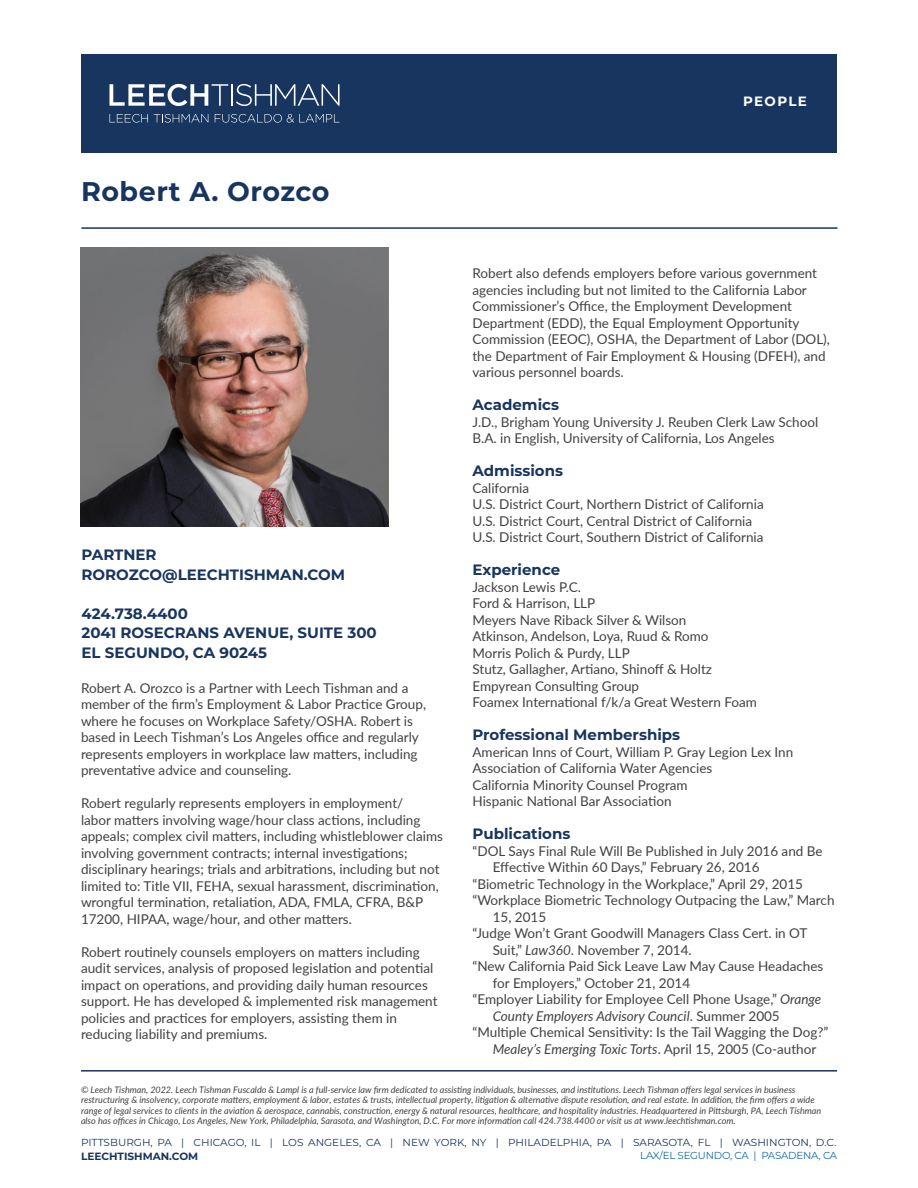
<style>
.page{position:relative;width:918px;height:1188px;background:#fff}
.page>*{position:absolute;margin:0;border:0;box-sizing:border-box;transform-origin:0 0}
.t1{font:700 27px "Montserrat";letter-spacing:.02em;color:#17355e}
.t2{font:700 15px/19.5px "Montserrat";color:#17355e}
.t3{font:13.5px/16.5px "Lato";color:#414042}
.t4{font:italic 13.5px "Lato";color:#414042}
.t5{font:700 13.5px "Montserrat";letter-spacing:.1em;color:#fff}
.t6{font:700 10.5px "Montserrat";color:#17355e}
.t7{font:10.2px "Montserrat";color:#17355e}
.t8{font:10.2px "Montserrat";letter-spacing:-.02em;color:#136ba8}
.t9{font:italic 9px/10.5px "Lato";color:#414042}
.s1{font-style:italic}
.s2{font-style:normal}
</style>
<div class="page">
<hr style="left:81px;top:227px;width:756px;height:2px;background:#17355e">
<div style="left:81px;top:54px;width:756px;height:99px;background:#17355e"></div>
<svg style="left:110px;top:84px;width:118px;height:22px"></svg>
<hr style="left:231px;top:84px;width:2px;height:22px;background:#fff">
<svg style="left:236px;top:84px;width:104px;height:22px"></svg>
<svg style="left:110px;top:114px;width:38px;height:9px"></svg>
<svg style="left:154px;top:114px;width:54px;height:9px"></svg>
<svg style="left:215px;top:114px;width:125px;height:9px"></svg>
<hr style="left:81px;top:1070px;width:756px;height:2px;background:#17355e">
<img style="left:80px;top:248px;width:308px;height:278px">
<p class="t1" style="left:81px;top:172px;width:250px">Robert A. Orozco</p>
<p class="t2" style="left:82px;top:544px;width:265px">PARTNER<br>ROROZCO@LEECHTISHMAN.COM</p>
<h5 class="t2" style="left:82px;top:603px;width:297px">424.738.4400<br>2041 ROSECRANS AVENUE, SUITE 300<br>EL SEGUNDO, CA 90245</h5>
<p class="t3" style="left:81px;top:679px;width:329px">Robert A. Orozco is a Partner with Leech Tishman and a</p>
<p class="t3" style="left:81px;top:695px;width:347px">member of the firm’s Employment &amp; Labor Practice Group, where he focuses on Workplace Safety/OSHA. Robert is based in Leech Tishman’s Los Angeles office and regularly represents employers in workplace law matters, including preventative advice and counseling.</p>
<p class="t3" style="left:81px;top:794px;width:363px">Robert regularly represents employers in employment/<br>labor matters involving wage/hour class actions, including appeals; complex civil matters, including whistleblower claims involving government contracts; internal investigations; disciplinary hearings; trials and arbitrations, including but not limited to: Title VII, FEHA, sexual harassment, discrimination, wrongful termination, retaliation, ADA, FMLA, CFRA, B&amp;P 17200, HIPAA, wage/hour, and other matters.</p>
<p class="t3" style="left:81px;top:943px;width:358px">Robert routinely counsels employers on matters including audit services, analysis of proposed legislation and potential impact on operations, and providing daily human resources support. He has developed &amp; implemented risk management policies and practices for employers, assisting them in reducing liability and premiums.</p>
<p class="t5" style="left:743px;top:91px;width:65px">PEOPLE</p>
<p class="t3" style="left:472px;top:264px;width:359px">Robert also defends employers before various government agencies including but not limited to the California Labor Commissioner’s Office, the Employment Development Department (EDD), the Equal Employment Opportunity Commission (EEOC), OSHA, the Department of Labor (DOL), the Department of Fair Employment &amp; Housing (DFEH), and various personnel boards.</p>
<h5 class="t2" style="left:472px;top:394px;width:88px">Academics</h5>
<p class="t3" style="left:472px;top:413px;width:347px">J.D., Brigham Young University J. Reuben Clerk Law School</p>
<p class="t3" style="left:472px;top:429px;width:304px">B.A. in English, University of California, Los Angeles</p>
<h5 class="t2" style="left:472px;top:460px;width:92px">Admissions</h5>
<p class="t3" style="left:472px;top:479px;width:58px">California</p>
<p class="t3" style="left:472px;top:495px;width:293px">U.S. District Court, Northern District of California</p>
<p class="t3" style="left:472px;top:512px;width:281px">U.S. District Court, Central District of California</p>
<p class="t3" style="left:472px;top:528px;width:293px">U.S. District Court, Southern District of California</p>
<h5 class="t2" style="left:472px;top:559px;width:89px">Experience</h5>
<p class="t3" style="left:472px;top:578px;width:286px">Jackson Lewis P.C.<br>Ford &amp; Harrison, LLP<br>Meyers Nave Riback Silver &amp; Wilson<br>Atkinson, Andelson, Loya, Ruud &amp; Romo<br>Morris Polich &amp; Purdy, LLP<br>Stutz, Gallagher, Artiano, Shinoff &amp; Holtz<br>Empyrean Consulting Group<br>Foamex International f/k/a Great Western Foam</p>
<h5 class="t2" style="left:472px;top:724px;width:209px">Professional Memberships</h5>
<p class="t3" style="left:472px;top:743px;width:322px">American Inns of Court, William P. Gray Legion Lex Inn Association of California Water Agencies<br>California Minority Counsel Program<br>Hispanic National Bar Association</p>
<h5 class="t2" style="left:472px;top:823px;width:99px">Publications</h5>
<p class="t3" style="left:472px;top:842px;width:352px">“DOL Says Final Rule Will Be Published in July 2016 and Be</p>
<p class="t3" style="left:472px;top:858px;width:364px;text-indent:20px">Effective Within 60 Days,” February 26, 2016<br>“Biometric Technology in the Workplace,” April 29, 2015 “Workplace Biometric Technology Outpacing the Law,” March</p>
<p class="t3" style="left:493px;top:908px;width:55px">15, 2015</p>
<p class="t3" style="left:472px;top:924px;width:337px">“Judge Won’t Grant Goodwill Managers Class Cert. in OT</p>
<p class="t3" style="left:493px;top:941px;width:201px">Suit,” <span class="s1">Law360</span>. November 7, 2014.</p>
<p class="t3" style="left:472px;top:957px;width:352px">“New California Paid Sick Leave Law May Cause Headaches</p>
<p class="t3" style="left:493px;top:974px;width:199px">for Employers,” October 21, 2014</p>
<p class="t3" style="left:472px;top:990px;width:350px">“Employer Liability for Employee Cell Phone Usage,” <span class="s1">Orange</span></p>
<p class="t4" style="left:493px;top:1006px;width:289px">County Employers Advisory Council<span class="s2">. Summer 2005</span></p>
<p class="t3" style="left:472px;top:1023px;width:357px">“Multiple Chemical Sensitivity: Is the Tail Wagging the Dog?”</p>
<p class="t4" style="left:493px;top:1039px;width:325px">Mealey’s Emerging Toxic Torts<span class="s2">. April 15, 2005 (Co-author</span></p>
<p class="t9" style="left:81px;top:1084px;width:742px">© Leech Tishman, 2022. Leech Tishman Fuscaldo &amp; Lampl is a full-service law firm dedicated to assisting individuals, businesses, and institutions. Leech Tishman offers legal services in business restructuring &amp; insolvency, corporate matters, employment &amp; labor, estates &amp; trusts, intellectual property, litigation &amp; alternative dispute resolution, and real estate. In addition, the firm offers a wide range of legal services to clients in the aviation &amp; aerospace, cannabis, construction, energy &amp; natural resources, healthcare, and hospitality industries. Headquartered in Pittsburgh, PA, Leech Tishman also has offices in Chicago, Los Angeles, New York, Philadelphia, Sarasota, and Washington, D.C. For more information call 424.738.4400 or visit us at www.leechtishman.com.</p>
<p class="t7" style="left:81px;top:1135px;width:757px">PITTSBURGH, PA | CHICAGO, IL | LOS ANGELES, CA | NEW YORK, NY | PHILADELPHIA, PA | SARASOTA, FL | WASHINGTON, D.C.</p>
<p class="t6" style="left:81px;top:1148px;width:119px">LEECHTISHMAN.COM</p>
<p class="t8" style="left:640px;top:1149px;width:198px">LAX/EL SEGUNDO, CA | PASADENA, CA</p>
</div>
